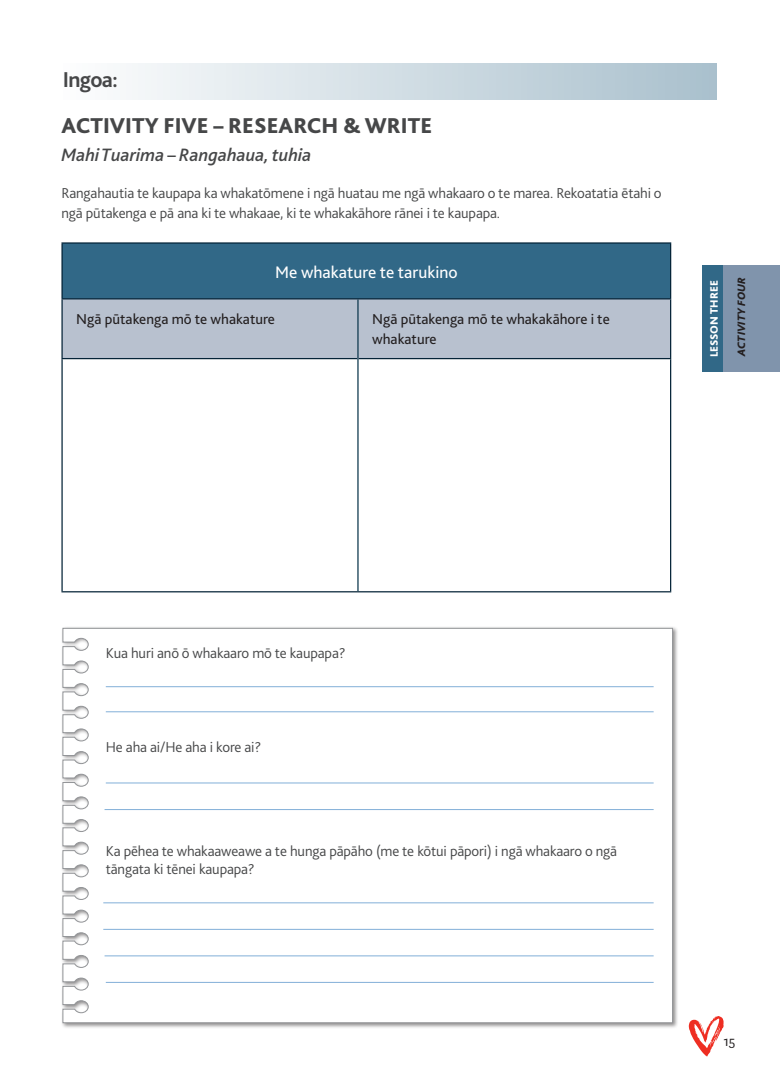
<style>
.page{position:relative;width:780px;height:1088px;background:#fff}
.page>*{position:absolute;margin:0;border:0;box-sizing:border-box;transform-origin:0 0}
.t1{font:800 22.5px "Bliss";color:#464748}
.t2{font:700 22.5px "Bliss";letter-spacing:-.03em;color:#464748}
.t3{font:italic 500 18.75px "Bliss";color:#464748}
.t4{font:17.5px "Bliss";color:#fff}
.Body{font:300 15px/20px "Bliss";letter-spacing:-.01em;color:#464748}
.t5{font:15px/20px "Bliss";color:#231f20}
.t6{font:15px "National";color:#231f20}
.t7{font:italic 800 11.25px "Bliss";color:#231f20}
.t8{font:800 11.25px "Bliss";color:#fff}
</style>
<div class="page">
<svg style="left:688px;top:1016px;width:35px;height:40px"></svg>
<div style="left:61px;top:626px;width:617px;height:402px;background:#231f20;opacity:.5"></div>
<svg style="left:63px;top:628px;width:609px;height:395px"></svg>
<div style="left:702px;top:265px;width:29px;height:107px;background:#316887"></div>
<div style="left:723px;top:265px;width:57px;height:107px;background:#8094ac"></div>
<div style="left:63px;top:63px;width:653px;height:36px;background:linear-gradient(to right,#fdfefe,#a9c0cd)"></div>
<div style="left:62px;top:243px;width:608px;height:56px;background:#316887"></div>
<div style="left:63px;top:299px;width:607px;height:59px;background:#b8c1cf"></div>
<hr style="left:61px;top:298px;width:297px;height:1px;background:#052438">
<hr style="left:358px;top:298px;width:313px;height:1px;background:#052438">
<hr style="left:61px;top:358px;width:296px;height:1px;background:#052438">
<hr style="left:358px;top:358px;width:313px;height:1px;background:#052438">
<hr style="left:61px;top:242px;width:297px;height:2px;background:#052438">
<hr style="left:61px;top:244px;width:2px;height:54px;background:#052438">
<hr style="left:358px;top:242px;width:313px;height:2px;background:#052438">
<hr style="left:670px;top:244px;width:1px;height:54px;background:#052438">
<hr style="left:61px;top:299px;width:2px;height:59px;background:#052438">
<hr style="left:670px;top:299px;width:1px;height:59px;background:#052438">
<hr style="left:61px;top:359px;width:2px;height:232px;background:#052438">
<hr style="left:670px;top:359px;width:1px;height:232px;background:#052438">
<hr style="left:61px;top:591px;width:297px;height:1px;background:#052438">
<hr style="left:358px;top:591px;width:313px;height:1px;background:#052438">
<hr style="left:357px;top:299px;width:1px;height:60px;background:#0d374d">
<hr style="left:357px;top:359px;width:1px;height:232px;background:#0d374d">
<h3 class="t2" style="left:63px;top:65px;width:56px">Ingoa:</h3>
<h3 class="t1" style="left:61px;top:111px;width:372px">ACTIVITY FIVE – RESEARCH &amp; WRITE</h3>
<h3 class="t3" style="left:61px;top:143px;width:251px">Mahi Tuarima – Rangahaua, tuhia</h3>
<p class="Body" style="left:61px;top:183px;width:601px">Rangahautia te kaupapa ka whakatōmene i ngā huatau me ngā whakaaro o te marea. Rekoatatia ētahi o ngā pūtakenga e pā ana ki te whakaae, ki te whakakāhore rānei i te kaupapa.</p>
<p class="t4" style="left:275px;top:261px;width:184px">Me whakature te tarukino</p>
<p class="t5" style="left:76px;top:309px;width:200px">Ngā pūtakenga mō te whakature</p>
<p class="t5" style="left:372px;top:309px;width:239px">Ngā pūtakenga mō te whakakāhore i te whakature</p>
<p class="t8" style="left:707px;top:357px;width:78px;rotate:-90deg">LESSON THREE</p>
<p class="t7" style="left:734px;top:356px;width:80px;rotate:-90deg">ACTIVITY FOUR</p>
<p class="Body" style="left:106px;top:642px;width:241px">Kua huri anō ō whakaaro mō te kaupapa?</p>
<p class="Body" style="left:106px;top:737px;width:157px">He aha ai/He aha i kore ai?</p>
<p class="Body" style="left:106px;top:842px;width:513px;line-height:18px">Ka pēhea te whakaaweawe a te hunga pāpāho (me te kōtui pāpori) i ngā whakaaro o ngā tāngata ki tēnei kaupapa?</p>
<p class="t6" style="left:723px;top:1032px;width:13px">15</p>
</div>
